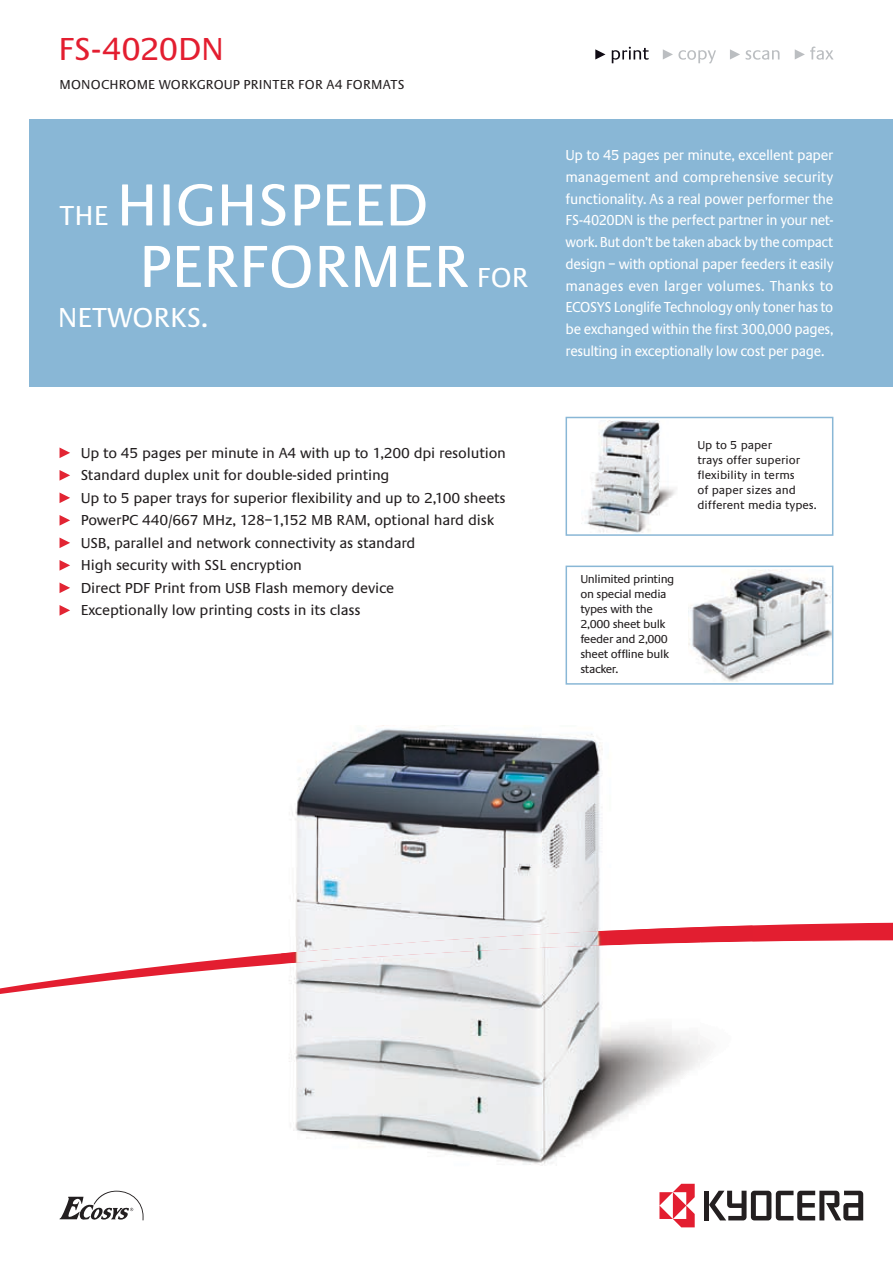
<style>
.page{position:relative;width:893px;height:1263px;background:#fff}
.page>*{position:absolute;margin:0;border:0;box-sizing:border-box;transform-origin:0 0}
.t1{font:61.5px/61.5px "Praxis EF";color:#fff}
.t2{font:33px "Praxis EF";letter-spacing:-.01em;color:#e31e30}
.t3{font:28.5px "Praxis EF";color:#fff}
.t4{font:15px/21.8px "Praxis EF";letter-spacing:-.03em;color:#fff;text-align:justify;scale:.95 1}
.t5{font:15px/22.5px "Praxis EF";letter-spacing:-.01em;color:#231f20}
.t6{font:13.5px "Praxis EF";letter-spacing:.015em;color:#231f20}
.t7{font:12px/15px "Praxis EF";letter-spacing:-.03em;color:#231f20}
.t8{font:12px/15px "Praxis EF";color:#231f20}
.s1{font-size:28.5px}
</style>
<div class="page">
<svg style="left:753px;top:922px;width:140px;height:18px;background:#e53545"></svg>
<svg style="left:0;top:940px;width:893px;height:54px"></svg>
<img style="left:688px;top:570px;width:142px;height:112px">
<img style="left:582px;top:421px;width:93px;height:112px">
<img style="left:292px;top:725px;width:311px;height:200px">
<img style="left:281px;top:925px;width:472px;height:25px">
<img style="left:281px;top:950px;width:209px;height:181px">
<img style="left:490px;top:943px;width:210px;height:188px">
<img style="left:700px;top:941px;width:53px;height:121px">
<img style="left:301px;top:1131px;width:296px;height:35px">
<div style="left:30px;top:119px;width:863px;height:268px;background:#89b7d6"></div>
<div style="left:566px;top:417px;width:267px;height:119px;border:2px solid #89b7d6"></div>
<div style="left:704px;top:1191px;width:5px;height:29px;background:#231f20"></div>
<svg style="left:709px;top:1191px;width:154px;height:29px"></svg>
<svg style="left:659px;top:1184px;width:36px;height:43px"></svg>
<div style="left:566px;top:566px;width:267px;height:119px;border:2px solid #89b7d6"></div>
<svg style="left:612px;top:47px;width:37px;height:16px"></svg>
<svg style="left:746px;top:50px;width:33px;height:10px"></svg>
<svg style="left:595px;top:49px;width:10px;height:11px"></svg>
<svg style="left:663px;top:49px;width:53px;height:14px"></svg>
<svg style="left:730px;top:49px;width:10px;height:11px"></svg>
<svg style="left:795px;top:47px;width:38px;height:13px"></svg>
<svg style="left:60px;top:1191px;width:83px;height:29px"></svg>
<svg style="left:60px;top:447px;width:10px;height:11px"></svg>
<svg style="left:60px;top:470px;width:10px;height:11px"></svg>
<svg style="left:60px;top:492px;width:10px;height:11px"></svg>
<svg style="left:60px;top:515px;width:10px;height:11px"></svg>
<svg style="left:60px;top:537px;width:10px;height:11px"></svg>
<svg style="left:60px;top:560px;width:10px;height:11px"></svg>
<svg style="left:60px;top:582px;width:10px;height:11px"></svg>
<svg style="left:60px;top:605px;width:10px;height:11px"></svg>
<h2 class="t2" style="left:58px;top:31px;width:167px">FS-4020DN</h2>
<p class="t6" style="left:60px;top:78px;width:346px">MONOCHROME WORKGROUP PRINTER FOR A4 FORMATS</p>
<h1 class="t1" style="left:139px;top:176px;width:391px;text-indent:-79px"><span class="s1">THE</span> HIGHSPEED<br>PERFORMER <span class="s1">FOR</span></h1>
<h3 class="t3" style="left:58px;top:302px;width:152px">NETWORKS.</h3>
<p class="t5" style="left:81px;top:442px;width:427px">Up to 45 pages per minute in A4 with up to 1,200 dpi resolution Standard duplex unit for double-sided printing<br>Up to 5 paper trays for superior flexibility and up to 2,100 sheets PowerPC 440/667 MHz, 128–1,152 MB RAM, optional hard disk USB, parallel and network connectivity as standard<br>High security with SSL encryption<br>Direct PDF Print from USB Flash memory device<br>Exceptionally low printing costs in its class</p>
<p class="t4" style="left:566px;top:145px;width:284px">Up to 45 pages per minute, excellent paper management and comprehensive security functionality. As a real power performer the FS-4020DN is the perfect partner in your net&shy;work. But don’t be taken aback by the compact design – with optional paper feeders it easily manages even larger volumes. Thanks to ECOSYS Longlife Technology only toner has to be exchanged within the first 300,000 pages, resulting in exceptionally low cost per page.</p>
<p class="t8" style="left:697px;top:438px;width:121px">Up to 5 paper<br>trays offer superior flexibility in terms<br>of paper sizes and different media types.</p>
<p class="t7" style="left:580px;top:572px;width:96px">Unlimited printing on special media types with the<br>2,000 sheet bulk feeder and 2,000 sheet offline bulk stacker.</p>
</div>
